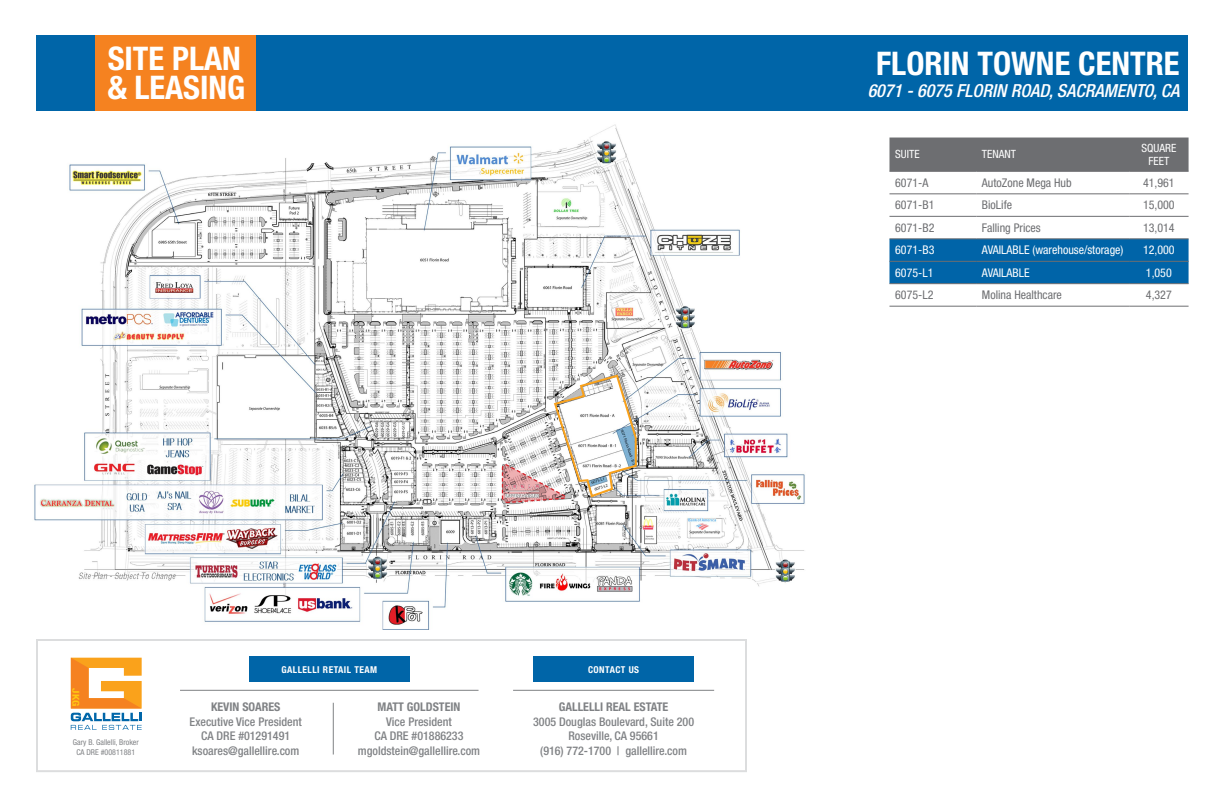
<style>
.page{position:relative;width:1224px;height:792px;background:#fff}
.page>*{position:absolute;margin:0;border:0;box-sizing:border-box;transform-origin:0 0}
.t1{font:700 condensed 32.6px/29.2px "Helvetica Neue LT Std";color:#fff}
.t2{font:italic 500 condensed 18px "Helvetica Neue LT Std";color:#fff}
.t3{font:500 condensed 12px/14.4px "Helvetica Neue LT Std";color:#808285;text-align:center}
.t4{font:condensed 12px "Helvetica Neue LT Std";color:#6d6e71}
.t5{font:condensed 12px "Helvetica Neue LT Std";color:#fff}
.t6{font:700 condensed 12px "Helvetica Neue LT Std";color:#808285}
.t7{font:condensed 11.4px/13.6px "Helvetica Neue LT Std";color:#fff;text-align:center}
.t8{font:700 condensed 9.5px "Helvetica Neue LT Std";letter-spacing:.05em;color:#fff}
.t9{font:700 condensed 9.5px "Helvetica Neue LT Std";color:#ffc711;scale:1.21 1}
.t10{font:condensed 8px/9.6px "Helvetica Neue LT Std";color:#808285;text-align:center}
</style>
<div class="page">
<img style="left:34px;top:124px;width:771px;height:506px">
<div style="left:249px;top:657px;width:160px;height:25px;background:#0065a8"></div>
<div style="left:534px;top:657px;width:160px;height:25px;background:#0065a8"></div>
<hr style="left:333px;top:703px;width:1px;height:52px;background:#808285">
<hr style="left:180px;top:690px;width:299px;height:1px;background:#808285">
<hr style="left:513px;top:690px;width:201px;height:1px;background:#808285">
<div style="left:95px;top:35px;width:162px;height:75px;background:#f58220"></div>
<div style="left:36px;top:35px;width:59px;height:75px;background:#0065a8"></div>
<div style="left:257px;top:35px;width:931px;height:75px;background:#0065a8"></div>
<div style="left:889px;top:138px;width:300px;height:33px;background:#6d6e71"></div>
<div style="left:889px;top:240px;width:300px;height:44px;background:#0064a8"></div>
<hr style="left:889px;top:171px;width:87px;height:1px;background:#6d6e71">
<hr style="left:976px;top:171px;width:153px;height:1px;background:#6d6e71">
<hr style="left:1129px;top:171px;width:60px;height:1px;background:#6d6e71">
<hr style="left:889px;top:306px;width:87px;height:1px;background:#6d6e71">
<hr style="left:976px;top:306px;width:153px;height:1px;background:#6d6e71">
<hr style="left:1129px;top:306px;width:60px;height:1px;background:#6d6e71">
<hr style="left:889px;top:194px;width:87px;height:1px;background:#6d6e71">
<hr style="left:976px;top:194px;width:153px;height:1px;background:#6d6e71">
<hr style="left:1129px;top:194px;width:60px;height:1px;background:#6d6e71">
<hr style="left:889px;top:216px;width:87px;height:1px;background:#6d6e71">
<hr style="left:976px;top:216px;width:153px;height:1px;background:#6d6e71">
<hr style="left:1129px;top:216px;width:60px;height:1px;background:#6d6e71">
<hr style="left:889px;top:239px;width:87px;height:1px;background:#6d6e71">
<hr style="left:976px;top:239px;width:153px;height:1px;background:#6d6e71">
<hr style="left:1129px;top:239px;width:60px;height:1px;background:#6d6e71">
<hr style="left:889px;top:261px;width:87px;height:1px;background:#6d6e71">
<hr style="left:976px;top:261px;width:153px;height:1px;background:#6d6e71">
<hr style="left:1129px;top:261px;width:60px;height:1px;background:#6d6e71">
<hr style="left:889px;top:284px;width:87px;height:1px;background:#6d6e71">
<hr style="left:976px;top:284px;width:153px;height:1px;background:#6d6e71">
<hr style="left:1129px;top:284px;width:60px;height:1px;background:#6d6e71">
<div style="left:36px;top:639px;width:711px;height:133px;border:2px solid #dcddde"></div>
<svg style="left:70px;top:657px;width:72px;height:73px"></svg>
<svg style="left:501px;top:373px;width:137px;height:131px"></svg>
<img style="left:502px;top:483px;width:40px;height:15px">
<h1 class="t1" style="left:108px;top:43px;width:139px">SITE PLAN &amp; LEASING</h1>
<p class="t9" style="left:82px;top:688px;width:16px;rotate:90deg">JKG</p>
<p class="t10" style="left:73px;top:738px;width:67px">Gary B. Gallelli, Broker<br>CA DRE #00811881</p>
<p class="t8" style="left:281px;top:664px;width:97px">GALLELLI RETAIL TEAM</p>
<p class="t6" style="left:211px;top:700px;width:71px">KEVIN SOARES</p>
<p class="t3" style="left:190px;top:714px;width:114px">Executive Vice President<br>CA DRE #01291491 ksoares@gallellire.com</p>
<p class="t6" style="left:378px;top:700px;width:84px">MATT GOLDSTEIN</p>
<p class="t3" style="left:358px;top:714px;width:124px">Vice President<br>CA DRE #01886233 mgoldstein@gallellire.com</p>
<p class="t8" style="left:588px;top:664px;width:53px">CONTACT US</p>
<p class="t6" style="left:559px;top:700px;width:111px">GALLELLI REAL ESTATE</p>
<p class="t3" style="left:533px;top:714px;width:162px">3005 Douglas Boulevard, Suite 200<br>Roseville, CA 95661<br>(916) 772-1700 | gallellire.com</p>
<h1 class="t1" style="left:876px;top:48px;width:305px">FLORIN TOWNE CENTRE</h1>
<h2 class="t2" style="left:868px;top:80px;width:313px">6071 - 6075 FLORIN ROAD, SACRAMENTO, CA</h2>
<p class="t7" style="left:895px;top:148px;width:26px">SUITE</p>
<p class="t7" style="left:982px;top:148px;width:36px">TENANT</p>
<p class="t7" style="left:1142px;top:141px;width:36px">SQUARE<br>FEET</p>
<p class="t4" style="left:895px;top:176px;width:35px">6071-A</p>
<p class="t4" style="left:982px;top:176px;width:91px">AutoZone Mega Hub</p>
<p class="t4" style="left:1143px;top:176px;width:33px">41,961</p>
<p class="t4" style="left:895px;top:198px;width:41px">6071-B1</p>
<p class="t4" style="left:982px;top:198px;width:32px">BioLife</p>
<p class="t4" style="left:1143px;top:198px;width:33px">15,000</p>
<p class="t4" style="left:895px;top:221px;width:41px">6071-B2</p>
<p class="t4" style="left:982px;top:221px;width:60px">Falling Prices</p>
<p class="t4" style="left:1143px;top:221px;width:33px">13,014</p>
<p class="t5" style="left:895px;top:243px;width:41px">6071-B3</p>
<p class="t5" style="left:982px;top:243px;width:143px">AVAILABLE (warehouse/storage)</p>
<p class="t5" style="left:1143px;top:243px;width:33px">12,000</p>
<p class="t5" style="left:895px;top:266px;width:40px">6075-L1</p>
<p class="t5" style="left:982px;top:266px;width:49px">AVAILABLE</p>
<p class="t5" style="left:1146px;top:266px;width:27px">1,050</p>
<p class="t4" style="left:895px;top:288px;width:40px">6075-L2</p>
<p class="t4" style="left:982px;top:288px;width:81px">Molina Healthcare</p>
<p class="t4" style="left:1146px;top:288px;width:27px">4,327</p>
</div>
